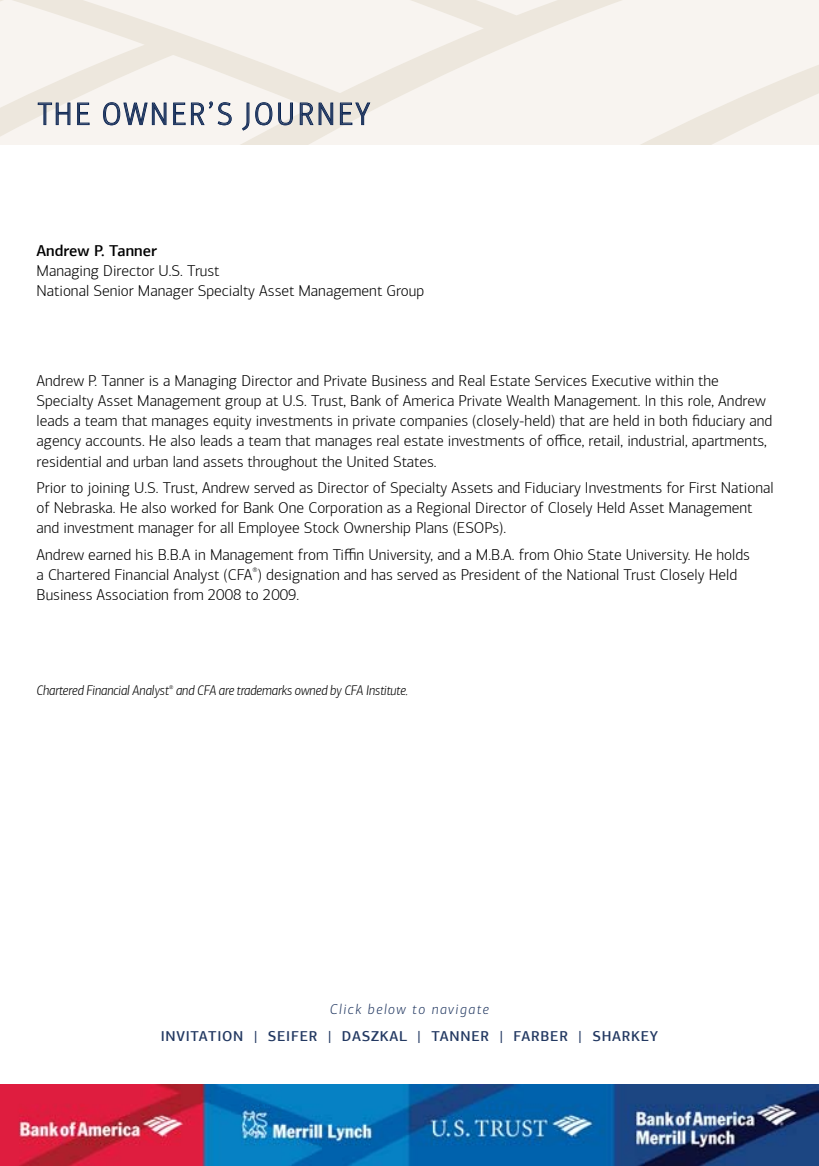
<style>
.page{position:relative;width:819px;height:1166px;background:#fff}
.page>*{position:absolute;margin:0;border:0;box-sizing:border-box;transform-origin:0 0}
.t1{font:300 31.5px "Connections Cond";letter-spacing:.1em;color:#233962}
.t2{font:300 15.75px/20.1px "Connections";color:#000}
.t3{font:500 15.75px "Connections";color:#000}
.t4{font:500 14.35px "Connections";letter-spacing:.05em;color:#233962}
.t5{font:italic 300 14.35px "Connections";letter-spacing:.1em;color:#233962}
.t6{font:italic 300 14px "Connections Cond";color:#000}
</style>
<div class="page">
<svg style="left:0;top:0;width:819px;height:145px;fill:#f8f4f0"></svg>
<svg style="left:37px;top:102px;width:34px;height:23px"></svg>
<svg style="left:77px;top:102px;width:13px;height:23px"></svg>
<svg style="left:103px;top:102px;width:64px;height:24px"></svg>
<svg style="left:173px;top:101px;width:59px;height:25px"></svg>
<svg style="left:242px;top:102px;width:51px;height:29px"></svg>
<svg style="left:299px;top:102px;width:35px;height:24px"></svg>
<svg style="left:340px;top:102px;width:31px;height:23px"></svg>
<img style="left:0;top:1084px;width:819px;height:82px">
<h1 class="t1" style="left:38px;top:97px;width:297px">THE OWNER’S JOURNEY</h1>
<p class="t3" style="left:37px;top:241px;width:122px">ANDREW P. TANNER</p>
<p class="t2" style="left:37px;top:261px;width:389px">Managing Director U.S. Trust<br>National Senior Manager Specialty Asset Management Group</p>
<p class="t2" style="left:37px;top:371px;width:737px">Andrew P. Tanner is a Managing Director and Private Business and Real Estate Services Executive within the Specialty Asset Management group at U.S. Trust, Bank of America Private Wealth Management. I n this role, Andrew leads a team that manages equity investments in private companies (closely-held) that are held in both fiduciary and agency accounts. He also leads a team that manages real estate investments of office, retail, industrial, apartments, residential and urban land assets throughout the United States.</p>
<p class="t2" style="left:37px;top:478px;width:739px">Prior to joining U.S. Trust, Andrew served as Director of Specialty Assets and Fiduciary I nvestments for First National of Nebraska. He also worked for Bank One Corporation as a Regional Director of Closely Held Asset Management and investment manager for all Employee Stock Ownership Plans (ESOPs).</p>
<p class="t2" style="left:37px;top:544px;width:715px">Andrew earned his B.B.A in Management from Tiffin University, and a M.B.A. from Ohio State University. He holds a Chartered Financial Analyst (CFA<sup>®</sup>) designation and has served as President of the National Trust Closely Held<br>Business Association from 2008 to 2009.</p>
<p class="t6" style="left:37px;top:683px;width:373px">Chartered Financial Analyst<sup>®</sup> and CFA are trademarks owned by CFA Institute.</p>
<p class="t5" style="left:330px;top:1001px;width:161px">Click below to navigate</p>
<p class="t4" style="left:161px;top:1027px;width:40px">INVITAT</p>
<p class="t4" style="left:217px;top:1027px;width:83px">ION | SEIFER</p>
<p class="t4" style="left:328px;top:1027px;width:195px">| DASZKAL | TANNER | FAR</p>
<p class="t4" style="left:540px;top:1027px;width:19px">BER</p>
<p class="t4" style="left:578px;top:1027px;width:45px">| SHARKEY</p>
</div>
